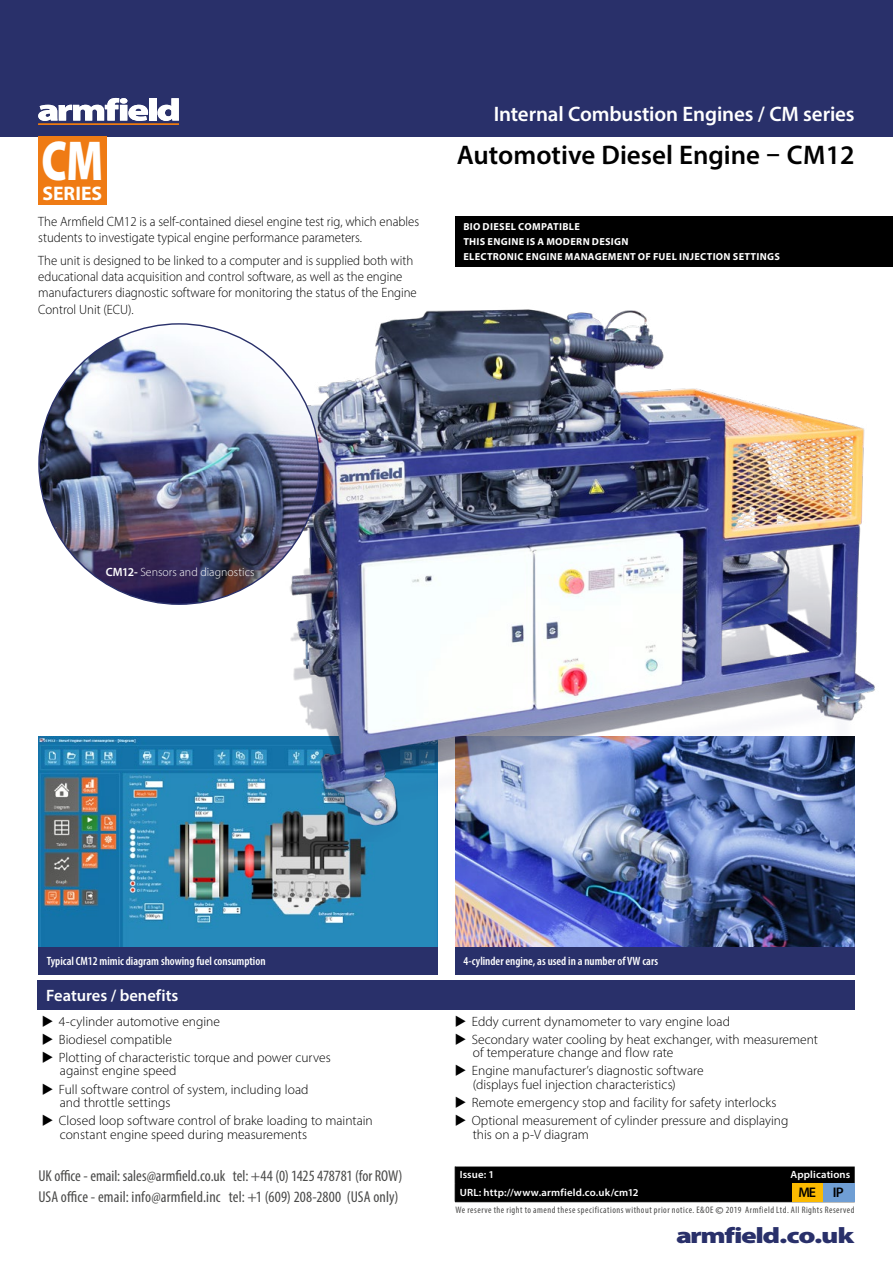
<style>
.page{position:relative;width:893px;height:1263px;background:#fff}
.page>*{position:absolute;margin:0;border:0;box-sizing:border-box;transform-origin:0 0}
.t1{font:900 56.55px "Myriad Pro";color:#fff;scale:.75 1}
.t2{font:600 27px "Myriad Pro";color:#000}
.t3{font:900 22.35px "Myriad Pro";letter-spacing:-.045em;color:#29306a;scale:1.3 1}
.t4{font:600 21px "Myriad Pro";letter-spacing:-.005em;color:#fff}
.t5{font:700 19.65px "Myriad Pro";color:#fff}
.HeadingSOLID{font:600 16.5px "Myriad Pro";color:#fff}
.t6{font:condensed 15.75px/20.9px "Myriad Pro";letter-spacing:.005em;color:#4a4a49}
.t7{font:600 13.95px "Myriad Pro";color:#000}
.Sidebar_text{font:300 13.5px/13.5px "Myriad Pro";color:#000}
.Sidebar_text-2{font:300 13.5px/16.2px "Myriad Pro";color:#000;scale:.95 1}
.t8{font:600 condensed 12px "Myriad Pro";color:#fff}
.Body_copy{font:300 12px "Myriad Pro";letter-spacing:.005em;color:#fff}
.URLrevOut{font:600 10.5px "Myriad Pro";letter-spacing:.015em;color:#fff}
.t9{font:700 10.2px "Myriad Pro";color:#fff}
.t10{font:condensed 9.45px "Myriad Pro";letter-spacing:.05em;color:#4a4a49}
.s1{font-weight:600}
.s2{font-weight:600;font-stretch:normal;font-size:10.8px}
</style>
<div class="page">
<div style="left:0;top:0;width:893px;height:136px;background:#29306a"></div>
<svg style="left:38px;top:98px;width:110px;height:23px"></svg>
<div style="left:149px;top:98px;width:7px;height:23px;background:#fff"></div>
<svg style="left:157px;top:98px;width:22px;height:23px"></svg>
<hr style="left:38px;top:123px;width:141px;height:2px;background:#ef7b10">
<div style="left:38px;top:136px;width:68px;height:68px;background:#ef7b14"></div>
<div style="left:455px;top:1166px;width:400px;height:35px;background:#000"></div>
<hr style="left:455px;top:1201px;width:263px;height:1px;background:#000">
<hr style="left:718px;top:1201px;width:137px;height:1px;background:#000">
<div style="left:823px;top:1183px;width:31px;height:18px;background:#6f9ed4"></div>
<div style="left:792px;top:1183px;width:31px;height:18px;background:#fbba00"></div>
<div style="left:455px;top:216px;width:438px;height:50px;background:#000"></div>
<div style="left:38px;top:980px;width:817px;height:30px;background:#29306a"></div>
<img style="left:455px;top:842px;width:400px;height:105px">
<div style="left:455px;top:947px;width:400px;height:28px;background:#29306a"></div>
<img style="left:38px;top:737px;width:400px;height:210px">
<div style="left:38px;top:947px;width:400px;height:28px;background:#29306a"></div>
<img style="left:249px;top:309px;width:626px;height:533px">
<img style="left:39px;top:324px;width:280px;height:280px;border-radius:140px">
<h3 class="t4" style="left:494px;top:100px;width:362px">Internal Combustion Engines / CM series</h3>
<h1 class="t1" style="left:41px;top:123px;width:84px">CM</h1>
<h3 class="t5" style="left:42px;top:180px;width:61px">SERIES</h3>
<p class="t1" style="left:43px;top:123px;width:32px">F</p>
<p class="t2" style="left:457px;top:138px;width:399px">Automotive Diesel Engine – CM12</p>
<p class="Sidebar_text-2" style="left:38px;top:213px;width:403px">The Armfield CM12 is a self-contained diesel engine test rig, which enables students to investigate typical engine performance parameters.</p>
<p class="Sidebar_text-2" style="left:38px;top:252px;width:400px">The unit is designed to be linked to a computer and is supplied both with educational data acquisition and control software, as well as the engine manufacturers diagnostic software for monitoring the status of the Engine Control Unit (ECU).</p>
<p class="t9" style="left:463px;top:220px;width:118px">BIO DIESEL COMPATIBLE</p>
<p class="t9" style="left:463px;top:235px;width:167px">THIS ENGINE IS A MODERN DESIGN</p>
<p class="t9" style="left:463px;top:250px;width:318px">ELECTRONIC ENGINE MANAGEMENT OF FUEL INJECTION SETTINGS</p>
<p class="Body_copy" style="left:106px;top:565px;width:150px"><span class="s1">CM12-</span> Sensors and diagnostics</p>
<p class="t8" style="left:47px;top:954px;width:220px">Typical CM12 mimic diagram showing fuel consumption</p>
<p class="t8" style="left:463px;top:954px;width:196px">4-cylinder engine, as used in a number of VW cars</p>
<p class="HeadingSOLID" style="left:46px;top:985px;width:134px">Features / benefits</p>
<p class="Sidebar_text" style="left:42px;top:1014px;width:180px">◆ 4-cylinder automotive engine</p>
<p class="Sidebar_text" style="left:42px;top:1032px;width:132px">◆ Biodiesel compatible</p>
<p class="Sidebar_text" style="left:60px;top:1050px;width:272px;text-indent:-18px">◆ Plotting of characteristic torque and power curves against engine speed</p>
<p class="Sidebar_text" style="left:60px;top:1082px;width:250px;text-indent:-18px">◆ Full software control of system, including load and throttle settings</p>
<p class="Sidebar_text" style="left:60px;top:1114px;width:314px;text-indent:-18px">◆ Closed loop software control of brake loading to maintain constant engine speed during measurements</p>
<p class="t6" style="left:38px;top:1165px;width:366px">UK office - email: sales@armfield.co.uk tel: +44 (0) 1425 478781 (for ROW)<br>USA office - email: info@armfield.inc tel: +1 (609) 208-2800 (USA only)</p>
<p class="Sidebar_text" style="left:455px;top:1014px;width:277px">◆ Eddy current dynamometer to vary engine load</p>
<p class="Sidebar_text" style="left:473px;top:1032px;width:347px;text-indent:-18px">◆ Secondary water cooling by heat exchanger, with measurement of temperature change and flow rate</p>
<p class="Sidebar_text" style="left:473px;top:1064px;width:232px;text-indent:-18px">◆ Engine manufacturer’s diagnostic software (displays fuel injection characteristics)</p>
<p class="Sidebar_text" style="left:455px;top:1096px;width:323px">◆ Remote emergency stop and facility for safety interlocks</p>
<p class="Sidebar_text" style="left:473px;top:1114px;width:317px;text-indent:-18px">◆ Optional measurement of cylinder pressure and displaying this on a p-V diagram</p>
<p class="URLrevOut" style="left:460px;top:1168px;width:36px">Issue: 1</p>
<p class="URLrevOut" style="left:790px;top:1168px;width:61px">Applications</p>
<p class="URLrevOut" style="left:460px;top:1185px;width:180px">URL: http://www.armfield.co.uk/cm12</p>
<p class="t7" style="left:798px;top:1183px;width:19px">ME</p>
<p class="t7" style="left:833px;top:1183px;width:12px">IP</p>
<p class="t10" style="left:455px;top:1204px;width:401px">We reserve the right to amend these specifications without prior notice. E&amp;OE <span class="s2">©</span> 2019 Armfield Ltd. All Rights Reserved</p>
<h3 class="t3" style="left:676px;top:1220px;width:138px">armfield.co.uk</h3>
</div>
